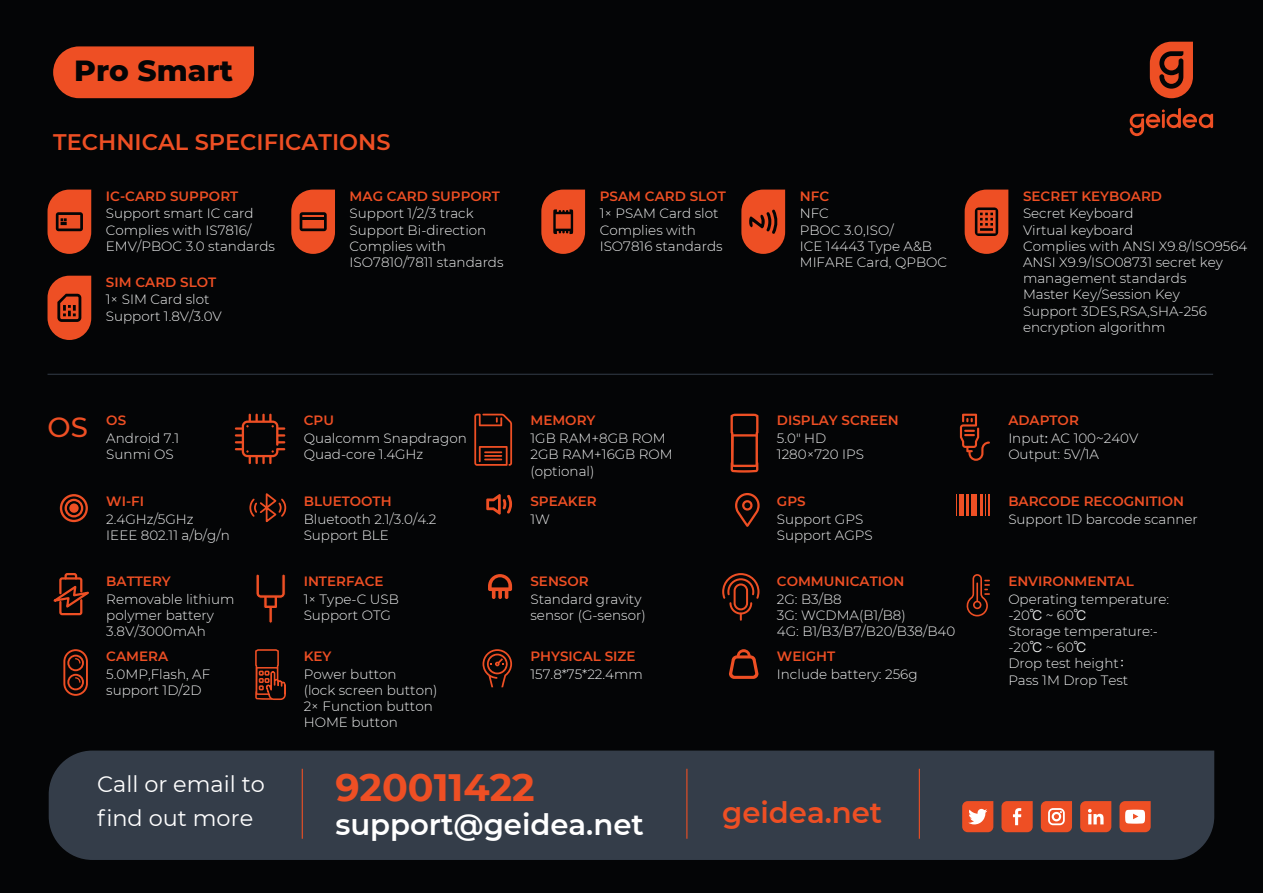
<style>
.page{position:relative;width:1263px;height:893px;background:#040506}
.page>*{position:absolute;margin:0;border:0;box-sizing:border-box;transform-origin:0 0}
.t1{font:700 38.1px "Montserrat";color:#ee4f24}
.t2{font:800 29.7px "Montserrat";color:#040506}
.t3{font:600 29.1px "Montserrat";color:#fff}
.t4{font:600 29.1px "Montserrat";color:#ee4f24}
.t5{font:500 27.6px "Montserrat";color:#ee4f24}
.t6{font:600 22.5px "Montserrat";color:#ee4f24}
.t7{font:22.35px/33.6px "Montserrat";color:#fff}
.t8{font:300 13.5px/16.2px "Montserrat";color:#f0f1f1}
.t9{font:600 13.5px "Montserrat";color:#ee4f24}
.s1{font-family:"Koz Go Pr 6 N";font-weight:400}
.s2{font-family:"Ping Fang SC";font-weight:400}
</style>
<div class="page">
<div style="left:53px;top:46px;width:201px;height:52px;background:#ee4f24"></div>
<svg style="left:1130px;top:42px;width:83px;height:94px"></svg>
<div style="left:49px;top:750px;width:1165px;height:110px;background:#343d49"></div>
<svg style="left:1001px;top:801px;width:32px;height:31px"></svg>
<svg style="left:1080px;top:801px;width:31px;height:31px"></svg>
<svg style="left:1041px;top:801px;width:31px;height:31px"></svg>
<svg style="left:1119px;top:801px;width:32px;height:31px"></svg>
<svg style="left:962px;top:801px;width:31px;height:31px"></svg>
<hr style="left:302px;top:769px;width:1px;height:70px;background:#ee4f24">
<hr style="left:686px;top:769px;width:1px;height:70px;background:#ee4f24">
<hr style="left:919px;top:769px;width:1px;height:70px;background:#ee4f24">
<hr style="left:48px;top:374px;width:1165px;height:1px;background:#343d49">
<svg style="left:249px;top:493px;width:38px;height:30px"></svg>
<svg style="left:235px;top:414px;width:50px;height:50px"></svg>
<svg style="left:474px;top:414px;width:38px;height:52px"></svg>
<svg style="left:722px;top:573px;width:38px;height:47px"></svg>
<div style="left:734px;top:583px;width:14px;height:27px;border:2px solid #ee4f24;border-radius:6px"></div>
<svg style="left:730px;top:414px;width:28px;height:59px"></svg>
<svg style="left:256px;top:574px;width:30px;height:50px"></svg>
<svg style="left:53px;top:573px;width:36px;height:43px"></svg>
<svg style="left:482px;top:649px;width:30px;height:38px"></svg>
<svg style="left:60px;top:494px;width:28px;height:28px"></svg>
<svg style="left:48px;top:190px;width:43px;height:64px"></svg>
<svg style="left:291px;top:190px;width:44px;height:64px"></svg>
<svg style="left:741px;top:190px;width:44px;height:64px"></svg>
<svg style="left:965px;top:190px;width:43px;height:64px"></svg>
<svg style="left:48px;top:276px;width:43px;height:64px"></svg>
<svg style="left:541px;top:190px;width:44px;height:64px"></svg>
<svg style="left:486px;top:494px;width:26px;height:21px"></svg>
<svg style="left:488px;top:574px;width:24px;height:25px"></svg>
<svg style="left:735px;top:493px;width:25px;height:34px"></svg>
<svg style="left:63px;top:649px;width:25px;height:47px"></svg>
<svg style="left:966px;top:574px;width:24px;height:42px"></svg>
<hr style="left:960px;top:494px;width:4px;height:21px;background:#ee4f24">
<hr style="left:966px;top:494px;width:3px;height:21px;background:#ee4f24">
<hr style="left:988px;top:494px;width:2px;height:21px;background:#ee4f24">
<svg style="left:985px;top:494px;width:1px;height:21px"></svg>
<svg style="left:956px;top:494px;width:1px;height:21px"></svg>
<div style="left:971px;top:494px;width:6px;height:21px;background:#ee4f24"></div>
<hr style="left:980px;top:494px;width:2px;height:21px;background:#ee4f24">
<svg style="left:960px;top:414px;width:30px;height:47px"></svg>
<svg style="left:729px;top:649px;width:29px;height:30px"></svg>
<svg style="left:255px;top:649px;width:31px;height:51px"></svg>
<h2 class="t2" style="left:74px;top:49px;width:160px">Pro Smart</h2>
<h3 class="t6" style="left:53px;top:126px;width:339px">TECHNICAL SPECIFICATIONS</h3>
<p class="t9" style="left:106px;top:186px;width:134px">IC-CARD SUPPORT</p>
<p class="t9" style="left:350px;top:186px;width:152px">MAG CARD SUPPORT</p>
<p class="t9" style="left:600px;top:186px;width:128px">PSAM CARD SLOT</p>
<p class="t9" style="left:800px;top:186px;width:31px">NFC</p>
<p class="t9" style="left:1023px;top:186px;width:141px">SECRET KEYBOARD</p>
<p class="t8" style="left:106px;top:205px;width:171px">Support smart IC card<br>Complies with IS7816/<br>EMV/PBOC 3.0 standards</p>
<p class="t9" style="left:106px;top:272px;width:112px">SIM CARD SLOT</p>
<p class="t8" style="left:106px;top:291px;width:117px">1× SIM Card slot<br>Support 1.8V/3.0V</p>
<p class="t8" style="left:350px;top:205px;width:155px">Support 1/2/3 track<br>Support Bi-direction<br>Complies with<br>ISO7810/7811 standards</p>
<p class="t8" style="left:600px;top:205px;width:124px">1× PSAM Card slot<br>Complies with<br>ISO7816 standards</p>
<p class="t8" style="left:800px;top:205px;width:149px">NFC<br>PBOC 3.0,ISO/<br>ICE 14443 Type A&amp;B<br>MIFARE Card, QPBOC</p>
<p class="t8" style="left:1023px;top:205px;width:226px">Secret Keyboard<br>Virtual keyboard<br>Complies with ANSI X9.8/ISO9564<br>ANSI X9.9/ISO08731 secret key management standards<br>Master Key/Session Key<br>Support 3DES,RSA,SHA-256 encryption algorithm</p>
<h3 class="t5" style="left:48px;top:408px;width:42px">OS</h3>
<p class="t9" style="left:106px;top:411px;width:21px">OS</p>
<p class="t8" style="left:106px;top:430px;width:74px">Android 7.1<br>Sunmi OS</p>
<p class="t9" style="left:304px;top:411px;width:32px">CPU</p>
<p class="t8" style="left:304px;top:430px;width:165px">Qualcomm Snapdragon<br>Quad-core 1.4GHz</p>
<p class="t9" style="left:530px;top:411px;width:66px">MEMORY</p>
<p class="t8" style="left:530px;top:430px;width:144px">1GB RAM+8GB ROM<br>2GB RAM+16GB ROM (optional)</p>
<p class="t9" style="left:777px;top:411px;width:123px">DISPLAY SCREEN</p>
<p class="t8" style="left:777px;top:430px;width:89px">5.0" HD<br>1280×720 IPS</p>
<p class="t9" style="left:1008px;top:411px;width:72px">ADAPTOR</p>
<p class="t8" style="left:1008px;top:430px;width:132px">Input<span class="s1">:</span> AC 100~240V<br>Output: 5V/1A</p>
<p class="t9" style="left:106px;top:491px;width:39px">WI-FI</p>
<p class="t9" style="left:304px;top:491px;width:89px">BLUETOOTH</p>
<p class="t9" style="left:530px;top:491px;width:68px">SPEAKER</p>
<p class="t9" style="left:777px;top:491px;width:30px">GPS</p>
<p class="t9" style="left:1008px;top:491px;width:177px">BARCODE RECOGNITION</p>
<p class="t8" style="left:106px;top:510px;width:125px">2.4GHz/5GHz<br>IEEE 802.11 a/b/g/n</p>
<p class="t8" style="left:304px;top:510px;width:134px">Bluetooth 2.1/3.0/4.2<br>Support BLE</p>
<p class="t8" style="left:530px;top:510px;width:21px">1W</p>
<p class="t8" style="left:777px;top:510px;width:97px">Support GPS<br>Support AGPS</p>
<p class="t8" style="left:1008px;top:510px;width:191px">Support 1D barcode scanner</p>
<p class="t9" style="left:106px;top:571px;width:66px">BATTERY</p>
<p class="t9" style="left:304px;top:571px;width:81px">INTERFACE</p>
<p class="t9" style="left:530px;top:571px;width:60px">SENSOR</p>
<p class="t9" style="left:777px;top:571px;width:129px">COMMUNICATION</p>
<p class="t9" style="left:1008px;top:571px;width:127px">ENVIRONMENTAL</p>
<p class="t8" style="left:106px;top:590px;width:130px">Removable lithium polymer battery<br>3.8V/3000mAh</p>
<p class="t8" style="left:304px;top:590px;width:97px">1× Type-C USB<br>Support OTG</p>
<p class="t8" style="left:530px;top:590px;width:117px">Standard gravity sensor (G-sensor)</p>
<p class="t9" style="left:106px;top:646px;width:63px">CAMERA</p>
<p class="t9" style="left:304px;top:646px;width:29px">KEY</p>
<p class="t9" style="left:530px;top:646px;width:106px">PHYSICAL SIZE</p>
<p class="t8" style="left:106px;top:665px;width:106px">5.0MP,Flash, AF support 1D/2D</p>
<p class="t8" style="left:304px;top:665px;width:135px">Power button<br>(lock screen button)<br>2× Function button<br>HOME button</p>
<p class="t8" style="left:530px;top:665px;width:114px">157.8*75*22.4mm</p>
<p class="t8" style="left:777px;top:590px;width:180px">2G: B3/B8<br>3G: WCDMA(B1/B8)<br>4G: B1/B3/B7/B20/B38/B40</p>
<p class="t9" style="left:777px;top:646px;width:60px">WEIGHT</p>
<p class="t8" style="left:777px;top:665px;width:142px">Include battery: 256g</p>
<p class="t8" style="left:1008px;top:590px;width:162px">Operating temperature: -20<span class="s2">℃</span> ~ 60<span class="s2">℃<br></span>Storage temperature:- -20<span class="s2">℃</span> ~ 60<span class="s2">℃<br></span>Drop test height<span class="s2">：<br></span>Pass 1M Drop Test</p>
<h3 class="t7" style="left:97px;top:766px;width:169px">Call or email to find out more</h3>
<h1 class="t1" style="left:335px;top:760px;width:201px">920011422</h1>
<h3 class="t3" style="left:335px;top:804px;width:310px">support@geidea.net</h3>
<h3 class="t4" style="left:722px;top:792px;width:162px">geidea.net</h3>
</div>
